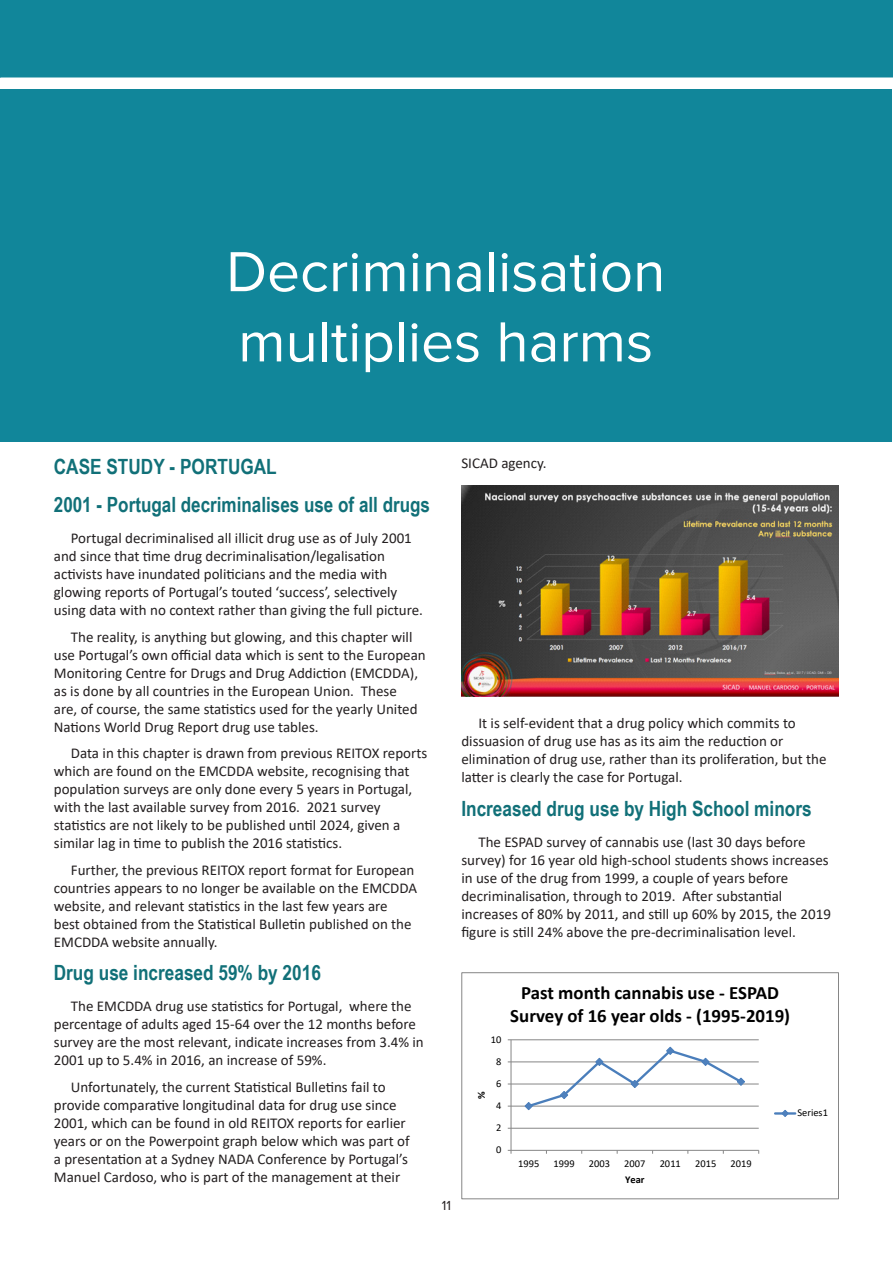
<style>
.page{position:relative;width:893px;height:1263px;background:#fff}
.page>*{position:absolute;margin:0;border:0;box-sizing:border-box;transform-origin:0 0}
.Major_Heading{font:58.5px/70.2px "Proxima Nova";color:#fff}
.t1{font:700 21px "Arial Narrow";color:#117078}
.t2{font:700 18.9px/23px "Calibri";color:#000;text-align:center}
.Body_Text{font:15px/18px "Calibri";color:#231f20}
.t3{font:13.5px "Proxima Nova";color:#231f20}
.t4{font:10.5px "Calibri";color:#000}
.t5{font:700 10.5px "Calibri";color:#000}
</style>
<div class="page">
<div style="left:0;top:0;width:893px;height:77px;background:#11869a"></div>
<div style="left:0;top:90px;width:891px;height:352px;background:#11869a"></div>
<img style="left:462px;top:485px;width:377px;height:211px">
<hr style="left:511px;top:1128px;width:248px;height:1px;background:#868686">
<hr style="left:511px;top:1106px;width:248px;height:1px;background:#868686">
<hr style="left:511px;top:1083px;width:248px;height:1px;background:#868686">
<hr style="left:511px;top:1061px;width:248px;height:1px;background:#868686">
<hr style="left:511px;top:1039px;width:248px;height:1px;background:#868686">
<hr style="left:511px;top:1040px;width:1px;height:110px;background:#868686">
<hr style="left:511px;top:1150px;width:248px;height:1px;background:#868686">
<svg style="left:524px;top:1046px;width:222px;height:65px"></svg>
<hr style="left:775px;top:1112px;width:20px;height:3px;background:#4a7ebb">
<svg style="left:781px;top:1110px;width:8px;height:7px"></svg>
<div style="left:461px;top:972px;width:378px;height:227px;border:1px solid #868686"></div>
<p class="Major_Heading" style="left:226px;top:237px;width:441px">Decriminalisation multiplies harms</p>
<p class="t1" style="left:54px;top:451px;width:224px">CASE STUDY - PORTUGAL</p>
<p class="t1" style="left:54px;top:489px;width:378px">2001 - Portugal decriminalises use of all drugs</p>
<p class="Body_Text" style="left:54px;top:529px;width:371px;text-indent:17px">Portugal decriminalised all illicit drug use as of July 2001 and since that time drug decriminalisation/legalisation activists have inundated politicians and the media with glowing reports of Portugal’s touted ‘success’, selectively using data with no context rather than giving the full picture.</p>
<p class="Body_Text" style="left:54px;top:627px;width:373px;text-indent:17px">The reality, is anything but glowing, and this chapter will use Portugal’s own official data which is sent to the European Monitoring Centre for Drugs and Drug Addiction (EMCDDA), as is done by all countries in the European Union. These<br>are, of course, the same statistics used for the yearly United Nations World Drug Report drug use tables.</p>
<p class="Body_Text" style="left:54px;top:744px;width:375px;text-indent:17px">Data in this chapter is drawn from previous REITOX reports which are found on the EMCDDA website, recognising that population surveys are only done every 5 years in Portugal, with the last available survey from 2016. 2021 survey statistics are not likely to be published until 2024, given a similar lag in time to publish the 2016 statistics.</p>
<p class="Body_Text" style="left:54px;top:860px;width:365px;text-indent:17px">Further, the previous REITOX report format for European countries appears to no longer be available on the EMCDDA website, and relevant statistics in the last few years are best obtained from the Statistical Bulletin published on the EMCDDA website annually.</p>
<p class="t1" style="left:54px;top:957px;width:269px">Drug use increased 59% by 2016</p>
<p class="Body_Text" style="left:54px;top:997px;width:371px;text-indent:17px">The EMCDDA drug use statistics for Portugal, where the percentage of adults aged 15-64 over the 12 months before survey are the most relevant, indicate increases from 3.4% in 2001 up to 5.4% in 2016, an increase of 59%.</p>
<p class="Body_Text" style="left:54px;top:1077px;width:357px;text-indent:17px">Unfortunately, the current Statistical Bulletins fail to provide comparative longitudinal data for drug use since 2001, which can be found in old REITOX reports for earlier years or on the Powerpoint graph below which was part of a presentation at a Sydney NADA Conference by Portugal’s Manuel Cardoso, who is part of the management at their</p>
<p class="Body_Text" style="left:461px;top:453px;width:87px">SICAD agency.</p>
<p class="Body_Text" style="left:461px;top:714px;width:367px;text-indent:17px">It is self-evident that a drug policy which commits to dissuasion of drug use has as its aim the reduction or elimination of drug use, rather than its proliferation, but the latter is clearly the case for Portugal.</p>
<p class="t1" style="left:461px;top:793px;width:352px">Increased drug use by High School minors</p>
<p class="Body_Text" style="left:461px;top:832px;width:371px;text-indent:17px">The ESPAD survey of cannabis use (last 30 days before survey) for 16 year old high-school students shows increases in use of the drug from 1999, a couple of years before decriminalisation, through to 2019. After substantial increases of 80% by 2011, and still up 60% by 2015, the 2019 figure is still 24% above the pre-decriminalisation level.</p>
<p class="t3" style="left:442px;top:1197px;width:11px">11</p>
<p class="t4" style="left:491px;top:1032px;width:12px">10</p>
<p class="t4" style="left:496px;top:1054px;width:7px">8</p>
<p class="t5" style="left:474px;top:1099px;width:9px;rotate:-90deg">%</p>
<p class="t4" style="left:496px;top:1076px;width:7px">6</p>
<p class="t4" style="left:496px;top:1098px;width:7px">4</p>
<p class="t4" style="left:496px;top:1120px;width:7px">2</p>
<p class="t4" style="left:496px;top:1142px;width:7px">0</p>
<p class="t2" style="left:510px;top:980px;width:281px">Past month cannabis use - ESPAD<br>Survey of 16 year olds - (1995-2019)</p>
<p class="t4" style="left:518px;top:1156px;width:23px">1995</p>
<p class="t4" style="left:554px;top:1156px;width:23px">1999</p>
<p class="t4" style="left:589px;top:1156px;width:23px">2003</p>
<p class="t4" style="left:624px;top:1156px;width:23px">2007</p>
<p class="t4" style="left:660px;top:1156px;width:23px">2011</p>
<p class="t4" style="left:695px;top:1156px;width:23px">2015</p>
<p class="t4" style="left:730px;top:1156px;width:23px">2019</p>
<p class="t5" style="left:625px;top:1172px;width:21px">Year</p>
<p class="t4" style="left:797px;top:1106px;width:32px">Series1</p>
</div>
